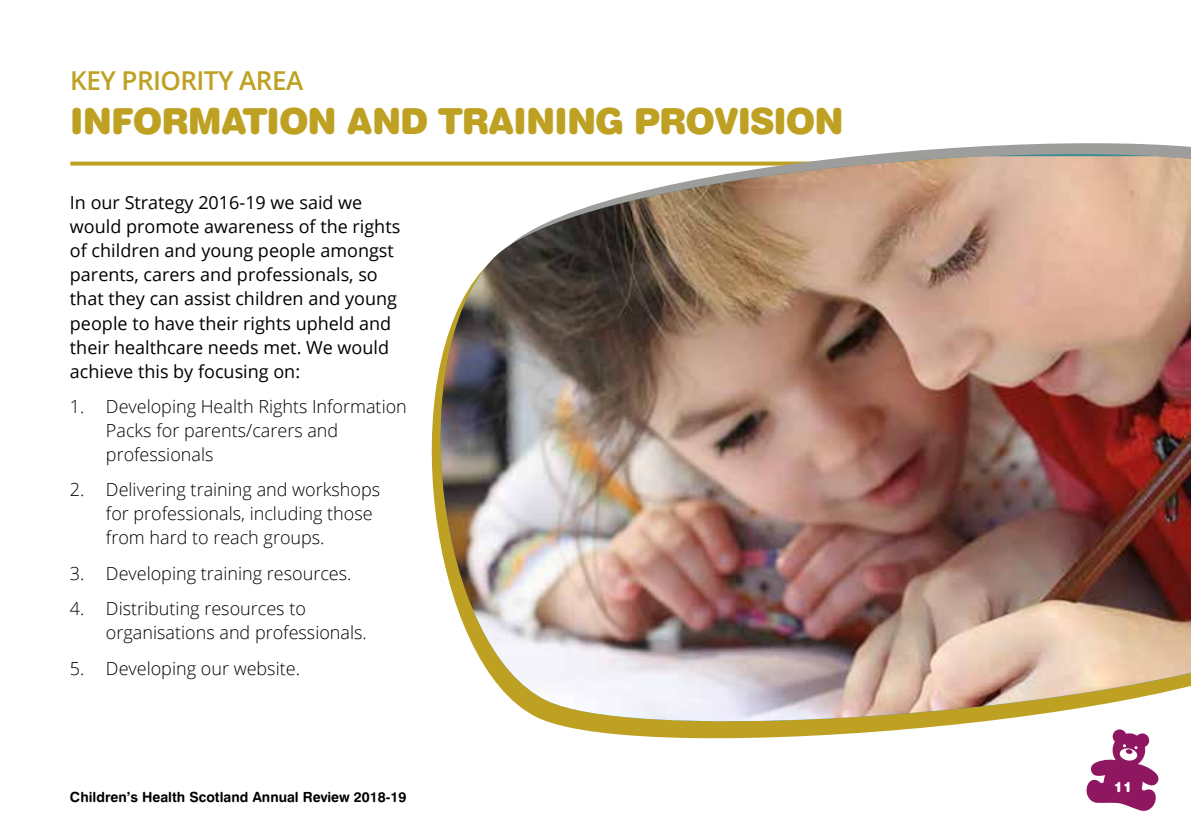
<style>
.page{position:relative;width:1191px;height:840px;background:#fff}
.page>*{position:absolute;margin:0;border:0;box-sizing:border-box;transform-origin:0 0}
.t1{font:36px "Swiss 721 BT Black Rounded";letter-spacing:-.03em;color:#bea122}
.t2{font:600 26px "Open Sans";letter-spacing:-.02em;color:#bea122}
.t3{font:300 18px/24px "Open Sans";color:#000}
.t4{font:18px/24px "Open Sans";color:#000}
.t5{font:14px "Swiss 721 BT Bold Rounded";color:#000}
.t6{font:14px "Swiss 721 BT Black Rounded";color:#fff}
</style>
<div class="page">
<svg style="left:1086px;top:769px;width:73px;height:42px"></svg>
<svg style="left:70px;top:161px;width:323px;height:4px"></svg>
<svg style="left:402px;top:143px;width:789px;height:609px"></svg>
<img style="left:414px;top:156px;width:777px;height:573px">
<h2 class="t2" style="left:70px;top:63px;width:234px">KEY PRIORITY AREA</h2>
<h1 class="t1" style="left:70px;top:99px;width:775px">INFORMATION AND TRAINING PROVISION</h1>
<p class="t4" style="left:70px;top:190px;width:332px">In our Strategy 2016-19 we said we would promote awareness of the rights of children and young people amongst parents, carers and professionals, so that they can assist children and young people to have their rights upheld and their healthcare needs met. We would achieve this by focusing on:</p>
<p class="t3" style="left:106px;top:393px;width:302px;text-indent:-36px">1. Developing Health Rights Information<br>Packs for parents/carers and professionals</p>
<p class="t3" style="left:106px;top:477px;width:276px;text-indent:-36px">2. Delivering training and workshops for professionals, including those from hard to reach groups.</p>
<p class="t3" style="left:70px;top:560px;width:283px">3. Developing training resources.</p>
<p class="t3" style="left:106px;top:595px;width:262px;text-indent:-36px">4. Distributing resources to organisations and professionals.</p>
<p class="t3" style="left:70px;top:655px;width:231px">5. Developing our website.</p>
<p class="t5" style="left:70px;top:787px;width:338px">Children’s Health Scotland Annual Review 2018-19</p>
<p class="t6" style="left:1114px;top:778px;width:20px">11</p>
</div>
